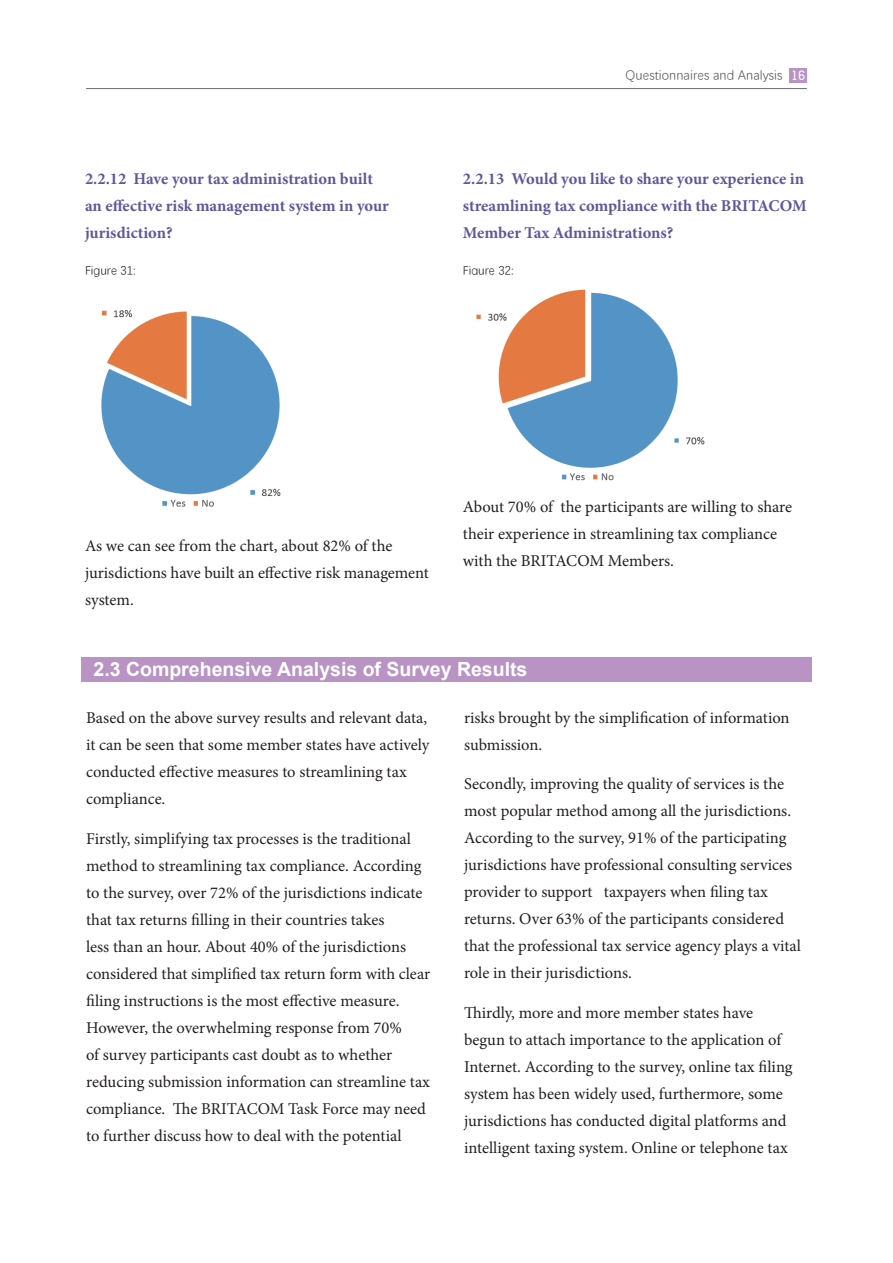
<style>
.page{position:relative;width:893px;height:1263px;background:#fff}
.page>*{position:absolute;margin:0;border:0;box-sizing:border-box;transform-origin:0 0}
.t1{font:700 19.5px "Arial";color:#fff}
.t2{font:16.5px/27px "Minion Pro";color:#231f20}
.t3{font:700 16.5px/27px "Minion Pro";color:#5e589b}
.t4{font:13.05px "Deng Xian";color:#57585a}
.t5{font:12px "Deng Xian";color:#231f20}
.s1{font-family:"Geometric Slab 703 BT";font-weight:500;font-size:13.35px;color:#fff}
</style>
<div class="page">
<hr style="left:86px;top:88px;width:721px;height:1px;background:#6c6d70">
<div style="left:789px;top:68px;width:18px;height:14px;background:#b893c4"></div>
<img style="left:101px;top:310px;width:180px;height:197px">
<img style="left:476px;top:289px;width:229px;height:192px">
<div style="left:81px;top:657px;width:730px;height:25px;background:#b893c4"></div>
<p class="t3" style="left:85px;top:165px;width:305px">2.2.12 Have your tax administration built an effective risk management system in your jurisdiction?</p>
<p class="t5" style="left:85px;top:262px;width:52px">Figure 31:</p>
<p class="t4" style="left:626px;top:66px;width:181px">Questionnaires and Analysis <span class="s1">16</span></p>
<p class="t3" style="left:463px;top:165px;width:345px">2.2.13 Would you like to share your experience in streamlining tax compliance with the BRITACOM<br>Member Tax Administrations?</p>
<p class="t5" style="left:463px;top:262px;width:52px">Figure 32:</p>
<p class="t2" style="left:85px;top:533px;width:345px">As we can see from the chart, about 82% of the jurisdictions have built an effective risk management system.</p>
<p class="t2" style="left:463px;top:493px;width:331px">About 70% of the participants are willing to share their experience in streamlining tax compliance with the BRITACOM Members.</p>
<p class="t1" style="left:94px;top:656px;width:435px">2.3 Comprehensive Analysis of Survey Results</p>
<p class="t2" style="left:86px;top:704px;width:345px">Based on the above survey results and relevant data, it can be seen that some member states have actively conducted effective measures to streamlining tax compliance.</p>
<p class="t2" style="left:86px;top:825px;width:346px">Firstly, simplifying tax processes is the traditional method to streamlining tax compliance. According to the survey, over 72% of the jurisdictions indicate that tax returns filling in their countries takes<br>less than an hour. About 40% of the jurisdictions considered that simplified tax return form with clear filing instructions is the most effective measure.<br>However, the overwhelming response from 70%<br>of survey participants cast doubt as to whether reducing submission information can streamline tax compliance. The BRITACOM Task Force may need to further discuss how to deal with the potential</p>
<p class="t2" style="left:464px;top:704px;width:327px">risks brought by the simplification of information submission.</p>
<p class="t2" style="left:464px;top:771px;width:338px">Secondly, improving the quality of services is the most popular method among all the jurisdictions.<br>According to the survey, 91% of the participating jurisdictions have professional consulting services provider to support taxpayers when filing tax returns. Over 63% of the participants considered that the professional tax service agency plays a vital role in their jurisdictions.</p>
<p class="t2" style="left:464px;top:999px;width:330px">Thirdly, more and more member states have begun to attach importance to the application of Internet. According to the survey, online tax filing system has been widely used, furthermore, some jurisdictions has conducted digital platforms and intelligent taxing system. Online or telephone tax</p>
</div>
